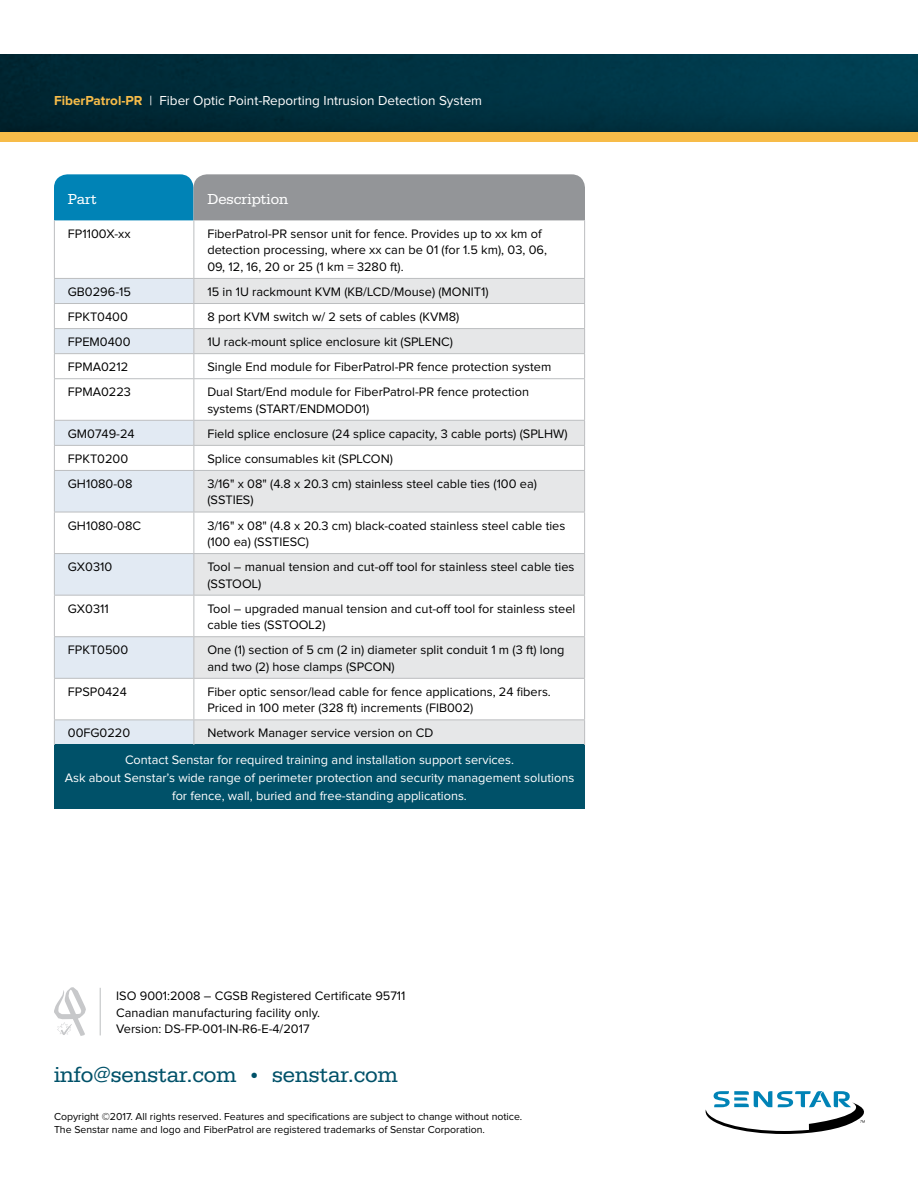
<style>
.page{position:relative;width:918px;height:1188px;background:#fff}
.page>*{position:absolute;margin:0;border:0;box-sizing:border-box;transform-origin:0 0}
.t1{font:22.5px "Serifa";color:#005169}
.t2{font:15px "Serifa";color:#fff}
.t3{font:13.5px "Proxima Nova";color:#fff}
.t4{font:12.75px/16.5px "Proxima Nova";color:#000}
.t5{font:12.75px/18px "Proxima Nova";color:#fff;text-align:center}
.t6{font:10.5px/13.5px "Proxima Nova";color:#000}
.s1{font-weight:700;color:#f7bc49}
.s2{font-size:19.5px}
</style>
<div class="page">
<svg style="left:54px;top:174px;width:531px;height:46px;background:#6e91a1"></svg>
<svg style="left:55px;top:279px;width:139px;height:466px;fill:#e2eaf3"></svg>
<svg style="left:195px;top:279px;width:389px;height:466px;fill:#e6e7e8"></svg>
<svg style="left:55px;top:304px;width:529px;height:116px"></svg>
<div style="left:54px;top:745px;width:531px;height:64px;background:#005169"></div>
<hr style="left:194px;top:220px;width:1px;height:58px;background:#bcbec0">
<hr style="left:194px;top:512px;width:1px;height:41px;background:#bcbec0">
<hr style="left:194px;top:596px;width:1px;height:40px;background:#bcbec0">
<hr style="left:194px;top:679px;width:1px;height:41px;background:#bcbec0">
<svg style="left:194px;top:721px;width:1px;height:24px"></svg>
<hr style="left:54px;top:278px;width:140px;height:1px;background:#bcbec0">
<hr style="left:194px;top:278px;width:391px;height:1px;background:#bcbec0">
<hr style="left:54px;top:720px;width:140px;height:1px;background:#bcbec0">
<hr style="left:194px;top:720px;width:391px;height:1px;background:#bcbec0">
<hr style="left:54px;top:220px;width:1px;height:58px;background:#bcbec0">
<hr style="left:584px;top:220px;width:1px;height:58px;background:#bcbec0">
<hr style="left:54px;top:512px;width:1px;height:41px;background:#bcbec0">
<hr style="left:584px;top:512px;width:1px;height:41px;background:#bcbec0">
<hr style="left:54px;top:596px;width:1px;height:40px;background:#bcbec0">
<hr style="left:584px;top:596px;width:1px;height:40px;background:#bcbec0">
<hr style="left:54px;top:679px;width:1px;height:41px;background:#bcbec0">
<hr style="left:584px;top:679px;width:1px;height:41px;background:#bcbec0">
<svg style="left:54px;top:720px;width:1px;height:25px"></svg>
<svg style="left:584px;top:721px;width:1px;height:24px"></svg>
<hr style="left:54px;top:303px;width:140px;height:1px;background:#bcbec0">
<hr style="left:54px;top:328px;width:140px;height:1px;background:#bcbec0">
<hr style="left:54px;top:353px;width:140px;height:1px;background:#bcbec0">
<svg style="left:54px;top:279px;width:1px;height:99px"></svg>
<hr style="left:54px;top:378px;width:140px;height:1px;background:#bcbec0">
<hr style="left:54px;top:379px;width:1px;height:41px;background:#bcbec0">
<hr style="left:54px;top:420px;width:140px;height:1px;background:#bcbec0">
<svg style="left:54px;top:421px;width:1px;height:49px"></svg>
<hr style="left:54px;top:445px;width:140px;height:1px;background:#bcbec0">
<hr style="left:54px;top:470px;width:140px;height:1px;background:#bcbec0">
<hr style="left:54px;top:471px;width:1px;height:41px;background:#bcbec0">
<hr style="left:54px;top:512px;width:140px;height:1px;background:#bcbec0">
<hr style="left:54px;top:553px;width:140px;height:1px;background:#bcbec0">
<hr style="left:54px;top:554px;width:1px;height:41px;background:#bcbec0">
<hr style="left:54px;top:595px;width:140px;height:1px;background:#bcbec0">
<hr style="left:54px;top:636px;width:140px;height:1px;background:#bcbec0">
<hr style="left:54px;top:637px;width:1px;height:41px;background:#bcbec0">
<hr style="left:54px;top:678px;width:140px;height:1px;background:#bcbec0">
<hr style="left:194px;top:303px;width:391px;height:1px;background:#bcbec0">
<hr style="left:194px;top:328px;width:391px;height:1px;background:#bcbec0">
<hr style="left:194px;top:353px;width:391px;height:1px;background:#bcbec0">
<svg style="left:194px;top:279px;width:1px;height:99px"></svg>
<svg style="left:584px;top:279px;width:1px;height:99px"></svg>
<hr style="left:194px;top:378px;width:391px;height:1px;background:#bcbec0">
<hr style="left:194px;top:379px;width:1px;height:41px;background:#bcbec0">
<hr style="left:584px;top:379px;width:1px;height:41px;background:#bcbec0">
<hr style="left:194px;top:420px;width:391px;height:1px;background:#bcbec0">
<svg style="left:194px;top:421px;width:1px;height:49px"></svg>
<svg style="left:584px;top:421px;width:1px;height:49px"></svg>
<hr style="left:194px;top:445px;width:391px;height:1px;background:#bcbec0">
<hr style="left:194px;top:470px;width:391px;height:1px;background:#bcbec0">
<hr style="left:194px;top:471px;width:1px;height:41px;background:#bcbec0">
<hr style="left:584px;top:471px;width:1px;height:41px;background:#bcbec0">
<hr style="left:194px;top:512px;width:391px;height:1px;background:#bcbec0">
<hr style="left:194px;top:553px;width:391px;height:1px;background:#bcbec0">
<hr style="left:194px;top:554px;width:1px;height:41px;background:#bcbec0">
<hr style="left:584px;top:554px;width:1px;height:41px;background:#bcbec0">
<hr style="left:194px;top:595px;width:391px;height:1px;background:#bcbec0">
<hr style="left:194px;top:636px;width:391px;height:1px;background:#bcbec0">
<hr style="left:194px;top:637px;width:1px;height:41px;background:#bcbec0">
<hr style="left:584px;top:637px;width:1px;height:41px;background:#bcbec0">
<hr style="left:194px;top:678px;width:391px;height:1px;background:#bcbec0">
<svg style="left:706px;top:1091px;width:159px;height:43px"></svg>
<svg style="left:54px;top:987px;width:32px;height:49px"></svg>
<hr style="left:100px;top:988px;width:1px;height:47px;background:#bcbec0">
<img style="left:0;top:54px;width:918px;height:78px">
<div style="left:0;top:132px;width:918px;height:10px;background:#f7bc49"></div>
<p class="t3" style="left:54px;top:94px;width:430px"><span class="s1">FiberPatrol-PR</span> | Fiber Optic Point-Reporting Intrusion Detection System</p>
<p class="t2" style="left:68px;top:190px;width:30px">Part</p>
<p class="t2" style="left:207px;top:190px;width:82px">Description</p>
<p class="t4" style="left:68px;top:226px;width:64px">FP1100X-xx</p>
<p class="t4" style="left:207px;top:226px;width:341px">FiberPatrol-PR sensor unit for fence. Provides up to xx km of detection processing, where xx can be 01 (for 1.5 km), 03, 06,<br>09, 12, 16, 20 or 25 (1 km = 3280 ft).</p>
<p class="t4" style="left:68px;top:284px;width:65px">GB0296-15</p>
<p class="t4" style="left:207px;top:284px;width:283px">15 in 1U rackmount KVM (KB/LCD/Mouse) (MONIT1)</p>
<p class="t4" style="left:68px;top:309px;width:61px">FPKT0400</p>
<p class="t4" style="left:207px;top:309px;width:254px">8 port KVM switch w/ 2 sets of cables (KVM8)</p>
<p class="t4" style="left:68px;top:334px;width:64px">FPEM0400</p>
<p class="t4" style="left:207px;top:334px;width:247px">1U rack-mount splice enclosure kit (SPLENC)</p>
<p class="t4" style="left:68px;top:359px;width:62px">FPMA0212</p>
<p class="t4" style="left:207px;top:359px;width:346px">Single End module for FiberPatrol-PR fence protection system</p>
<p class="t4" style="left:68px;top:384px;width:65px">FPMA0223</p>
<p class="t4" style="left:207px;top:384px;width:323px">Dual Start/End module for FiberPatrol-PR fence protection systems (START/ENDMOD01)</p>
<p class="t4" style="left:68px;top:426px;width:68px">GM0749-24</p>
<p class="t4" style="left:207px;top:426px;width:362px">Field splice enclosure (24 splice capacity, 3 cable ports) (SPLHW)</p>
<p class="t4" style="left:68px;top:451px;width:62px">FPKT0200</p>
<p class="t4" style="left:207px;top:451px;width:187px">Splice consumables kit (SPLCON)</p>
<p class="t4" style="left:68px;top:476px;width:66px">GH1080-08</p>
<p class="t4" style="left:207px;top:476px;width:331px">3/16" x 08" (4.8 x 20.3 cm) stainless steel cable ties (100 ea) (SSTIES)</p>
<p class="t4" style="left:68px;top:518px;width:75px">GH1080-08C</p>
<p class="t4" style="left:207px;top:518px;width:360px">3/16" x 08" (4.8 x 20.3 cm) black-coated stainless steel cable ties (100 ea) (SSTIESC)</p>
<p class="t4" style="left:68px;top:559px;width:46px">GX0310</p>
<p class="t4" style="left:207px;top:559px;width:369px">Tool – manual tension and cut-off tool for stainless steel cable ties (SSTOOL)</p>
<p class="t4" style="left:68px;top:601px;width:42px">GX0311</p>
<p class="t4" style="left:207px;top:601px;width:370px">Tool – upgraded manual tension and cut-off tool for stainless steel cable ties (SSTOOL2)</p>
<p class="t4" style="left:68px;top:642px;width:62px">FPKT0500</p>
<p class="t4" style="left:207px;top:642px;width:359px">One (1) section of 5 cm (2 in) diameter split conduit 1 m (3 ft) long and two (2) hose clamps (SPCON)</p>
<p class="t4" style="left:68px;top:684px;width:60px">FPSP0424</p>
<p class="t4" style="left:207px;top:684px;width:345px">Fiber optic sensor/lead cable for fence applications, 24 fibers.<br>Priced in 100 meter (328 ft) increments (FIB002)</p>
<p class="t4" style="left:68px;top:725px;width:64px">00FG0220</p>
<p class="t4" style="left:207px;top:725px;width:227px">Network Manager service version on CD</p>
<p class="t5" style="left:65px;top:751px;width:511px">Contact Senstar for required training and installation support services.<br>Ask about Senstar’s wide range of perimeter protection and security management solutions for fence, wall, buried and free-standing applications.</p>
<p class="t4" style="left:116px;top:988px;width:291px">ISO 9001:2008 – CGSB Registered Certificate 95711<br>Canadian manufacturing facility only.<br>Version: DS-FP-001-IN-R6-E-4/2017</p>
<h1 class="t1" style="left:54px;top:1062px;width:345px">info@senstar.com <span class="s2">•</span> senstar.com</h1>
<p class="t6" style="left:54px;top:1110px;width:470px">Copyright ©2017. All rights reserved. Features and specifications are subject to change without notice.<br>The Senstar name and logo and FiberPatrol are registered trademarks of Senstar Corporation.</p>
</div>
